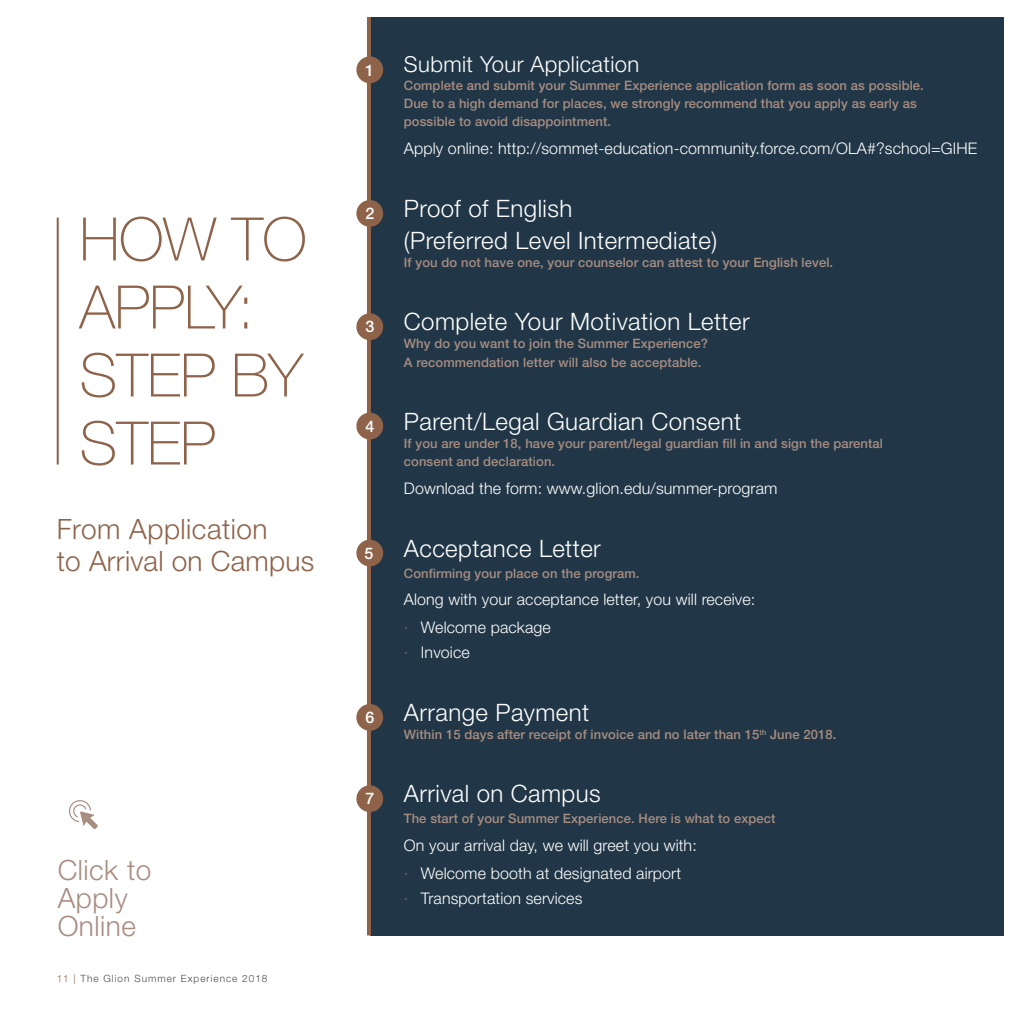
<style>
.page{position:relative;width:1021px;height:1021px;background:#fff}
.page>*{position:absolute;margin:0;border:0;box-sizing:border-box;transform-origin:0 0}
.t1{font:100 60px/68px "Helvetica Neue LT Pro";letter-spacing:-.01em;color:#8e634a}
.t2{font:300 28px/32px "Helvetica Neue LT Pro";letter-spacing:.01em;color:#8e634a}
.t3{font:300 28px/28px "Helvetica Neue LT Pro";letter-spacing:.02em;color:#a88d81}
.t4{font:300 24px/32px "Helvetica Neue LT Pro";letter-spacing:.02em;color:#fff}
.t5{font:300 22px "Helvetica Neue LT Pro";letter-spacing:.02em;color:#fff}
.t6{font:300 16px/27.6px "Helvetica Neue LT Pro";letter-spacing:.01em;color:#fff}
.t7{font:500 16px "Helvetica Neue LT Pro";color:#fff}
.t8{font:500 13px/18px "Helvetica Neue LT Pro";letter-spacing:.01em;color:#a88d81}
.t9{font:300 10px "Helvetica Neue LT Pro";letter-spacing:.1em;color:#4a4a49}
.s1{color:#8e634a}
</style>
<div class="page">
<div style="left:370px;top:17px;width:633px;height:918px;background:#213747"></div>
<hr style="left:367px;top:17px;width:4px;height:918px;background:#8e634a">
<hr style="left:57px;top:217px;width:2px;height:247px;background:#8e634a">
<div style="left:356px;top:200px;width:27px;height:27px;background:#8e634a;border-radius:50%"></div>
<div style="left:356px;top:313px;width:27px;height:27px;background:#8e634a;border-radius:50%"></div>
<div style="left:356px;top:412px;width:27px;height:27px;background:#8e634a;border-radius:50%"></div>
<div style="left:356px;top:539px;width:27px;height:27px;background:#8e634a;border-radius:50%"></div>
<div style="left:356px;top:56px;width:27px;height:27px;background:#8e634a;border-radius:50%"></div>
<div style="left:356px;top:704px;width:27px;height:26px;background:#8e634a;border-radius:50%"></div>
<div style="left:356px;top:785px;width:27px;height:27px;background:#8e634a;border-radius:50%"></div>
<div style="left:73px;top:804px;width:14px;height:14px;border:1px solid #a88d81;border-radius:50%"></div>
<div style="left:69px;top:800px;width:22px;height:22px;border:1px solid #a88d81;border-radius:50%"></div>
<svg style="left:76px;top:807px;width:22px;height:23px"></svg>
<h1 class="t1" style="left:79px;top:205px;width:229px">HOW TO<br>APPLY:<br>STEP BY<br>STEP</h1>
<h2 class="t2" style="left:57px;top:512px;width:259px">From Application<br>to Arrival on Campus</h2>
<h2 class="t3" style="left:58px;top:855px;width:95px">Click to<br>Apply<br>Online</h2>
<p class="t9" style="left:57px;top:972px;width:212px"><span class="s1">11 |</span> The Glion Summer Experience 2018</p>
<p class="t7" style="left:365px;top:61px;width:10px">1</p>
<p class="t7" style="left:365px;top:203px;width:10px">2</p>
<p class="t7" style="left:365px;top:316px;width:10px">3</p>
<p class="t7" style="left:365px;top:416px;width:10px">4</p>
<p class="t7" style="left:364px;top:543px;width:10px">5</p>
<p class="t7" style="left:365px;top:708px;width:10px">6</p>
<p class="t7" style="left:365px;top:789px;width:10px">7</p>
<h3 class="t5" style="left:404px;top:51px;width:237px">Submit Your Application</h3>
<p class="t8" style="left:404px;top:76px;width:521px">Complete and submit your Summer Experience application form as soon as possible.<br>Due to a high demand for places, we strongly recommend that you apply as early as possible to avoid disappointment.</p>
<p class="t6" style="left:404px;top:134px;width:575px">Apply online: http://sommet-education-community.force.com/OLA#?school=GIHE</p>
<h3 class="t4" style="left:404px;top:192px;width:315px">Proof of English<br>(Preferred Level Intermediate)</h3>
<p class="t8" style="left:404px;top:253px;width:431px">If you do not have one, your counselor can attest to your English level.</p>
<h3 class="t4" style="left:404px;top:305px;width:347px">Complete Your Motivation Letter</h3>
<p class="t8" style="left:404px;top:335px;width:306px">Why do you want to join the Summer Experience?<br>A recommendation letter will also be acceptable.</p>
<h3 class="t4" style="left:404px;top:405px;width:339px">Parent/Legal Guardian Consent</h3>
<p class="t8" style="left:404px;top:434px;width:480px">If you are under 18, have your parent/legal guardian fill in and sign the parental consent and declaration.</p>
<p class="t6" style="left:404px;top:473px;width:375px">Download the form: www.glion.edu/summer-program</p>
<h3 class="t4" style="left:404px;top:531px;width:198px">Acceptance Letter</h3>
<p class="t8" style="left:404px;top:564px;width:237px">Confirming your place on the program.</p>
<p class="t6" style="left:404px;top:585px;width:353px">Along with your acceptance letter, you will receive: <span class="s1">∙</span> Welcome package</p>
<p class="t6" style="left:404px;top:638px;width:67px"><span class="s1">∙</span> Invoice</p>
<h3 class="t4" style="left:404px;top:696px;width:187px">Arrange Payment</h3>
<p class="t8" style="left:404px;top:725px;width:434px">Within 15 days after receipt of invoice and no later than 15<sup>th</sup> June 2018.</p>
<h3 class="t4" style="left:404px;top:777px;width:198px">Arrival on Campus</h3>
<p class="t8" style="left:404px;top:809px;width:373px">The start of your Summer Experience. Here is what to expect</p>
<p class="t6" style="left:404px;top:831px;width:294px">On your arrival day, we will greet you with: <span class="s1">∙</span> Welcome booth at designated airport</p>
<p class="t6" style="left:404px;top:883px;width:180px"><span class="s1">∙</span> Transportation services</p>
</div>
